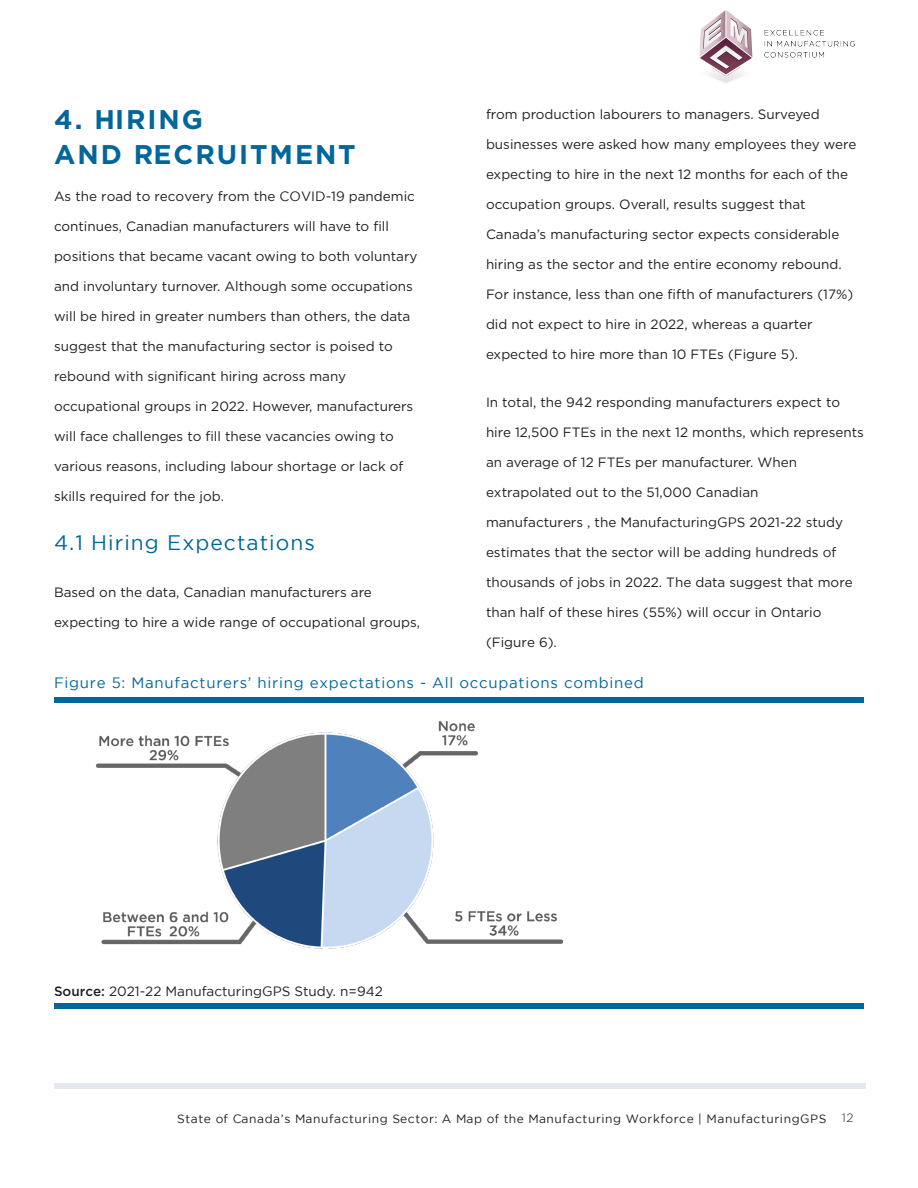
<style>
.page{position:relative;width:918px;height:1188px;background:#fff}
.page>*{position:absolute;margin:0;border:0;box-sizing:border-box;transform-origin:0 0}
.Gotham{font:700 27px/34.7px "Gotham";letter-spacing:.07em;color:#01669a}
.Gotham-2{font:21px "Gotham";letter-spacing:.05em;color:#01669a}
.Gotham-3{font:15px "Gotham";letter-spacing:.05em;color:#01669a}
.Gotham-4{font:13.5px "Gotham";color:#231f20}
.t1{font:12px "Gotham";letter-spacing:.05em;color:#231f20}
.t2{font:300 12px "Gotham";color:#231f20}
.s1{font-weight:500}
</style>
<div class="page">
<div style="left:54px;top:1083px;width:812px;height:6px;background:#e3e8f1"></div>
<img style="left:699px;top:10px;width:156px;height:73px">
<img style="left:95px;top:721px;width:468px;height:228px">
<div style="left:54px;top:697px;width:810px;height:6px;background:#01669a"></div>
<div style="left:54px;top:1003px;width:810px;height:6px;background:#01669a"></div>
<p class="Gotham-4" style="left:486px;top:107px;width:335px">from production labourers to managers. Surveyed</p>
<p class="Gotham-4" style="left:486px;top:137px;width:372px">businesses were asked how many employees they were</p>
<p class="Gotham-4" style="left:486px;top:167px;width:364px">expecting to hire in the next 12 months for each of the</p>
<p class="Gotham-4" style="left:486px;top:197px;width:321px">occupation groups. Overall, results suggest that</p>
<p class="Gotham-4" style="left:486px;top:227px;width:355px">Canada’s manufacturing sector expects considerable</p>
<p class="Gotham-4" style="left:486px;top:257px;width:357px">hiring as the sector and the entire economy rebound.</p>
<p class="Gotham-4" style="left:486px;top:287px;width:369px">For instance, less than one fifth of manufacturers (17%)</p>
<p class="Gotham-4" style="left:486px;top:317px;width:328px">did not expect to hire in 2022, whereas a quarter</p>
<p class="Gotham-4" style="left:486px;top:347px;width:314px">expected to hire more than 10 FTEs (Figure 5).</p>
<p class="Gotham-4" style="left:486px;top:395px;width:356px">In total, the 942 responding manufacturers expect to</p>
<p class="Gotham-4" style="left:486px;top:425px;width:379px">hire 12,500 FTEs in the next 12 months, which represents</p>
<p class="Gotham-4" style="left:486px;top:455px;width:313px">an average of 12 FTEs per manufacturer. When</p>
<p class="Gotham-4" style="left:486px;top:485px;width:274px">extrapolated out to the 51,000 Canadian</p>
<p class="Gotham-4" style="left:486px;top:515px;width:359px">manufacturers , the ManufacturingGPS 2021-22 study</p>
<p class="Gotham-4" style="left:486px;top:545px;width:352px">estimates that the sector will be adding hundreds of</p>
<p class="Gotham-4" style="left:486px;top:575px;width:368px">thousands of jobs in 2022. The data suggest that more</p>
<p class="Gotham-4" style="left:486px;top:605px;width:337px">than half of these hires (55%) will occur in Ontario</p>
<p class="Gotham-4" style="left:486px;top:635px;width:72px">(Figure 6).</p>
<p class="Gotham-3" style="left:54px;top:675px;width:591px">Figure 5: Manufacturers’ hiring expectations - All occupations combined</p>
<p class="Gotham" style="left:54px;top:101px;width:303px">4. HIRING<br>AND RECRUITMENT</p>
<p class="Gotham-4" style="left:54px;top:189px;width:362px">As the road to recovery from the COVID-19 pandemic</p>
<p class="Gotham-4" style="left:54px;top:219px;width:336px">continues, Canadian manufacturers will have to fill</p>
<p class="Gotham-4" style="left:54px;top:249px;width:365px">positions that became vacant owing to both voluntary</p>
<p class="Gotham-4" style="left:54px;top:279px;width:360px">and involuntary turnover. Although some occupations</p>
<p class="Gotham-4" style="left:54px;top:309px;width:358px">will be hired in greater numbers than others, the data</p>
<p class="Gotham-4" style="left:54px;top:339px;width:340px">suggest that the manufacturing sector is poised to</p>
<p class="Gotham-4" style="left:54px;top:369px;width:294px">rebound with significant hiring across many</p>
<p class="Gotham-4" style="left:54px;top:399px;width:361px">occupational groups in 2022. However, manufacturers</p>
<p class="Gotham-4" style="left:54px;top:429px;width:341px">will face challenges to fill these vacancies owing to</p>
<p class="Gotham-4" style="left:54px;top:459px;width:351px">various reasons, including labour shortage or lack of</p>
<p class="Gotham-4" style="left:54px;top:489px;width:172px">skills required for the job.</p>
<p class="Gotham-2" style="left:54px;top:531px;width:262px">4.1 Hiring Expectations</p>
<p class="Gotham-4" style="left:54px;top:585px;width:319px">Based on the data, Canadian manufacturers are</p>
<p class="Gotham-4" style="left:54px;top:615px;width:368px">expecting to hire a wide range of occupational groups,</p>
<p class="Gotham-4" style="left:54px;top:983px;width:330px"><span class="s1">Source:</span> 2021-22 ManufacturingGPS Study. n=942</p>
<p class="t1" style="left:177px;top:1112px;width:651px">State of Canada’s Manufacturing Sector: A Map of the Manufacturing Workforce | ManufacturingGPS</p>
<p class="t2" style="left:842px;top:1112px;width:13px">12</p>
</div>
